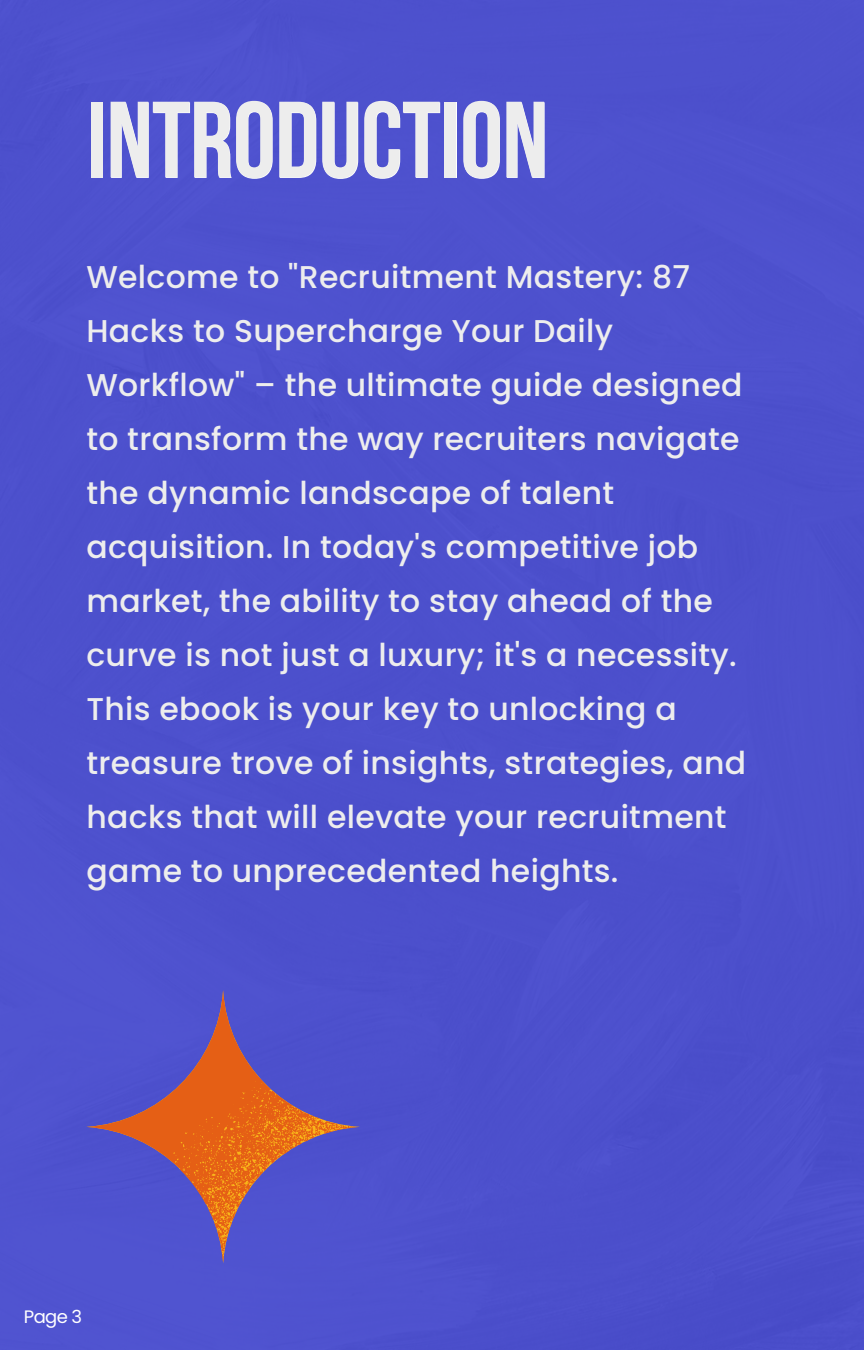
<style>
.page{position:relative;width:864px;height:1350px;background:#4d50cd}
.page>*{position:absolute;margin:0;border:0;box-sizing:border-box;transform-origin:0 0}
.t1{font:700 108px "Bebas Neue";letter-spacing:-.005em;color:#ededed}
.t2{font:500 31.5px/54px "Poppins";letter-spacing:.01em;color:#ededed}
.t3{font:18px "Poppins";color:#fff}
</style>
<div class="page">
<svg style="left:86px;top:990px;width:273px;height:272px;background:#7357a0"></svg>
<h2 class="t1" style="left:86px;top:96px;width:463px">INTRODUCTION</h2>
<h1 class="t2" style="left:86px;top:250px;width:661px">Welcome to "Recruitment Mastery: 87<br>Hacks to Supercharge Your Daily Workflow" – the ultimate guide designed to transform the way recruiters navigate the dynamic landscape of talent acquisition. In today's competitive job market, the ability to stay ahead of the curve is not just a luxury; it's a necessity.<br>This ebook is your key to unlocking a treasure trove of insights, strategies, and hacks that will elevate your recruitment game to unprecedented heights.</h1>
<p class="t3" style="left:24px;top:1304px;width:60px">Page 3</p>
</div>
